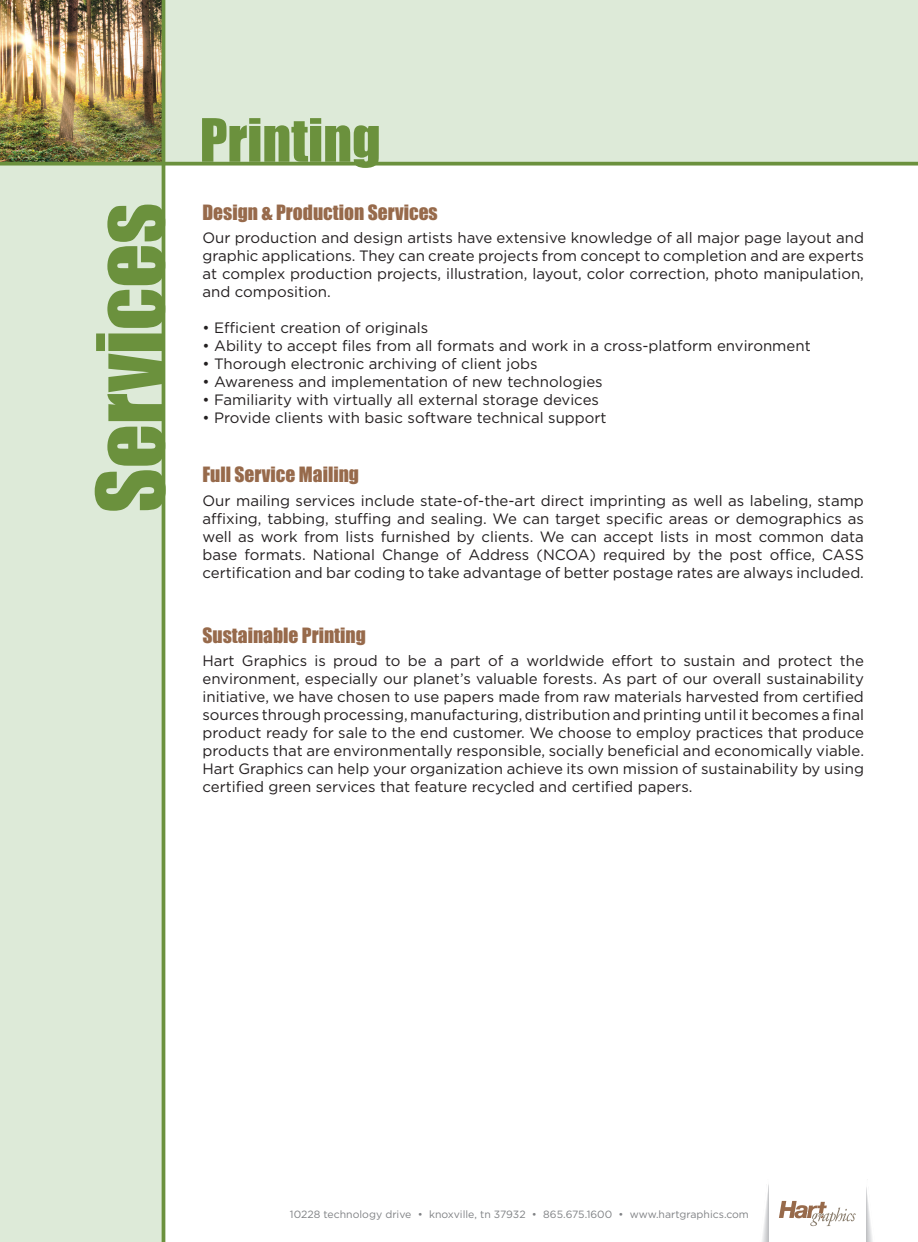
<style>
.page{position:relative;width:918px;height:1242px;background:#fff}
.page>*{position:absolute;margin:0;border:0;box-sizing:border-box;transform-origin:0 0}
.t1{font:86.25px "Impact";color:#6b913d}
.t2{font:55.2px "Impact";color:#6b913d}
.t3{font:19.5px "Impact";color:#976a4b}
.t4{font:15px/18px "Gotham";color:#231f20;text-align:justify}
.t5{font:10.5px "Gotham";color:#808285}
</style>
<div class="page">
<img style="left:0;top:0;width:162px;height:162px">
<svg style="left:779px;top:1201px;width:77px;height:25px"></svg>
<svg style="left:866px;top:1187px;width:7px;height:55px"></svg>
<svg style="left:762px;top:1184px;width:7px;height:58px"></svg>
<div style="left:0;top:165px;width:162px;height:1077px;background:#ddead8"></div>
<div style="left:165px;top:0;width:753px;height:162px;background:#ddead8"></div>
<svg style="left:0;top:162px;width:918px;height:4px;background:#7b9d52"></svg>
<hr style="left:162px;top:0;width:3px;height:1242px;background:#6b913d">
<p class="t1" style="left:84px;top:513px;width:311px;rotate:-90deg">Services</p>
<p class="t2" style="left:200px;top:110px;width:182px">Printing</p>
<p class="t3" style="left:202px;top:201px;width:237px">Design &amp; Production Services</p>
<p class="t4" style="left:202px;top:228px;width:663px">Our production and design artists have extensive knowledge of all major page layout and graphic applications. They can create projects from concept to completion and are experts at complex production projects, illustration, layout, color correction, photo manipulation, and composition.</p>
<p class="t4" style="left:202px;top:318px;width:227px">• Efficient creation of originals</p>
<p class="t4" style="left:202px;top:336px;width:610px">• Ability to accept files from all formats and work in a cross-platform environment</p>
<p class="t4" style="left:202px;top:354px;width:336px">• Thorough electronic archiving of client jobs</p>
<p class="t4" style="left:202px;top:372px;width:402px">• Awareness and implementation of new technologies</p>
<p class="t4" style="left:202px;top:390px;width:398px">• Familiarity with virtually all external storage devices</p>
<p class="t4" style="left:202px;top:408px;width:406px">• Provide clients with basic software technical support</p>
<p class="t3" style="left:202px;top:464px;width:158px">Full Service Mailing</p>
<p class="t4" style="left:202px;top:491px;width:663px">Our mailing services include state-of-the-art direct imprinting as well as labeling, stamp affixing, tabbing, stuffing and sealing. We can target specific areas or demographics as well as work from lists furnished by clients. We can accept lists in most common data base formats. National Change of Address (NCOA) required by the post office, CASS certification and bar coding to take advantage of better postage rates are always included.</p>
<p class="t3" style="left:202px;top:624px;width:165px">Sustainable Printing</p>
<p class="t4" style="left:202px;top:651px;width:663px">Hart Graphics is proud to be a part of a worldwide effort to sustain and protect the environment, especially our planet’s valuable forests. As part of our overall sustainability initiative, we have chosen to use papers made from raw materials harvested from certified sources through processing, manufacturing, distribution and printing until it becomes a final product ready for sale to the end customer. We choose to employ practices that produce products that are environmentally responsible, socially beneficial and economically viable.<br>Hart Graphics can help your organization achieve its own mission of sustainability by using certified green services that feature recycled and certified papers.</p>
<p class="t5" style="left:290px;top:1208px;width:460px">10228 technology drive • knoxville, tn 37932 • 865.675.1600 • www.hartgraphics.com</p>
</div>
